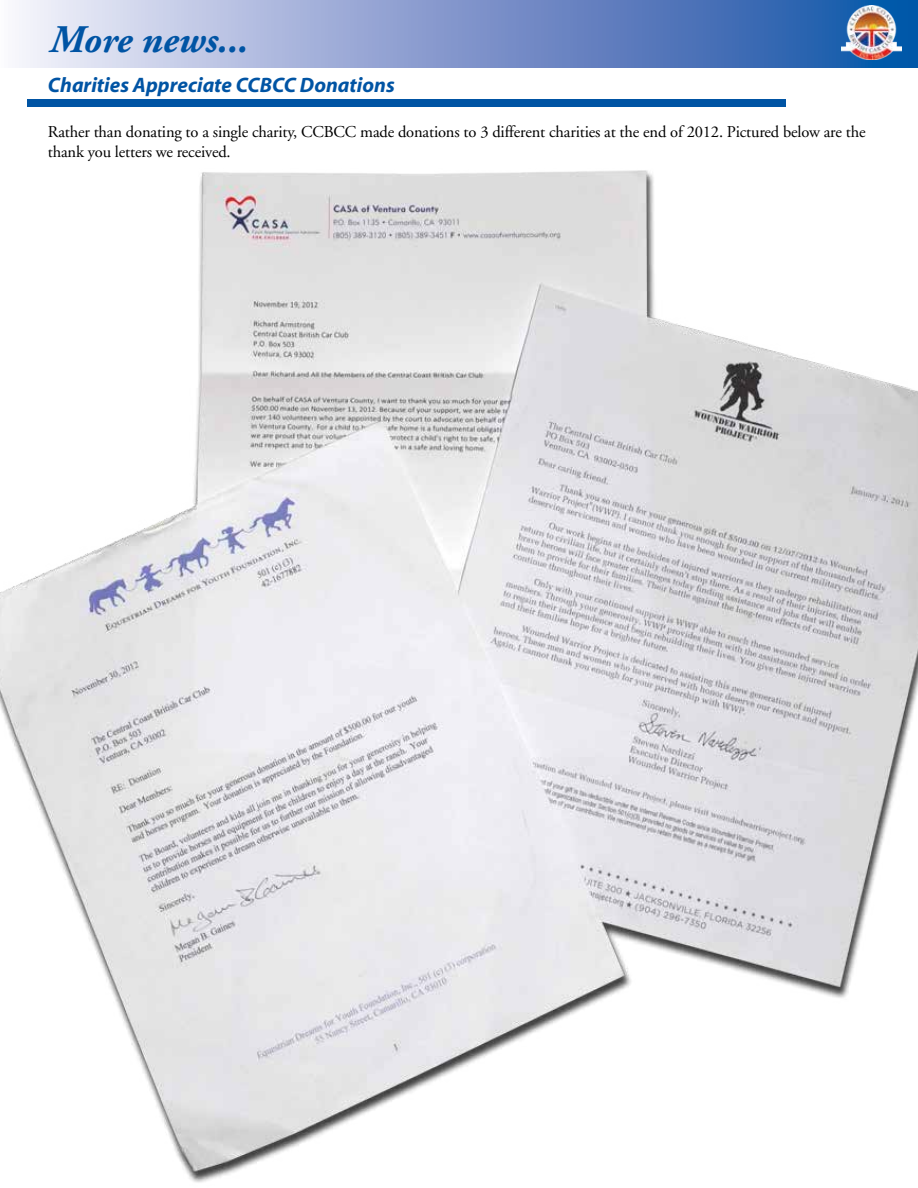
<style>
.page{position:relative;width:918px;height:1188px;background:#fff}
.page>*{position:absolute;margin:0;border:0;box-sizing:border-box;transform-origin:0 0}
.t1{font:italic 700 39px "Adobe Garamond Pro";color:#0054a4}
.t2{font:italic 700 21px "Myriad";color:#0054a4}
.t3{font:16.5px/19.5px "Adobe Garamond";letter-spacing:-.01em;color:#000}
</style>
<div class="page">
<img style="left:0;top:170px;width:918px;height:1013px">
<div style="left:0;top:0;width:918px;height:68px;background:linear-gradient(to right,#f8edf9,#0b4ba3)"></div>
<img style="left:841px;top:5px;width:61px;height:54px">
<div style="left:27px;top:99px;width:758px;height:8px;background:#0054a4"></div>
<h1 class="t1" style="left:50px;top:17px;width:200px">More news...</h1>
<p class="t2" style="left:48px;top:74px;width:348px">Charities Appreciate CCBCC Donations</p>
<p class="t3" style="left:48px;top:123px;width:819px">Rather than donating to a single charity, CCBCC made donations to 3 different charities at the end of 2012. Pictured below are the thank you letters we received.</p>
</div>
